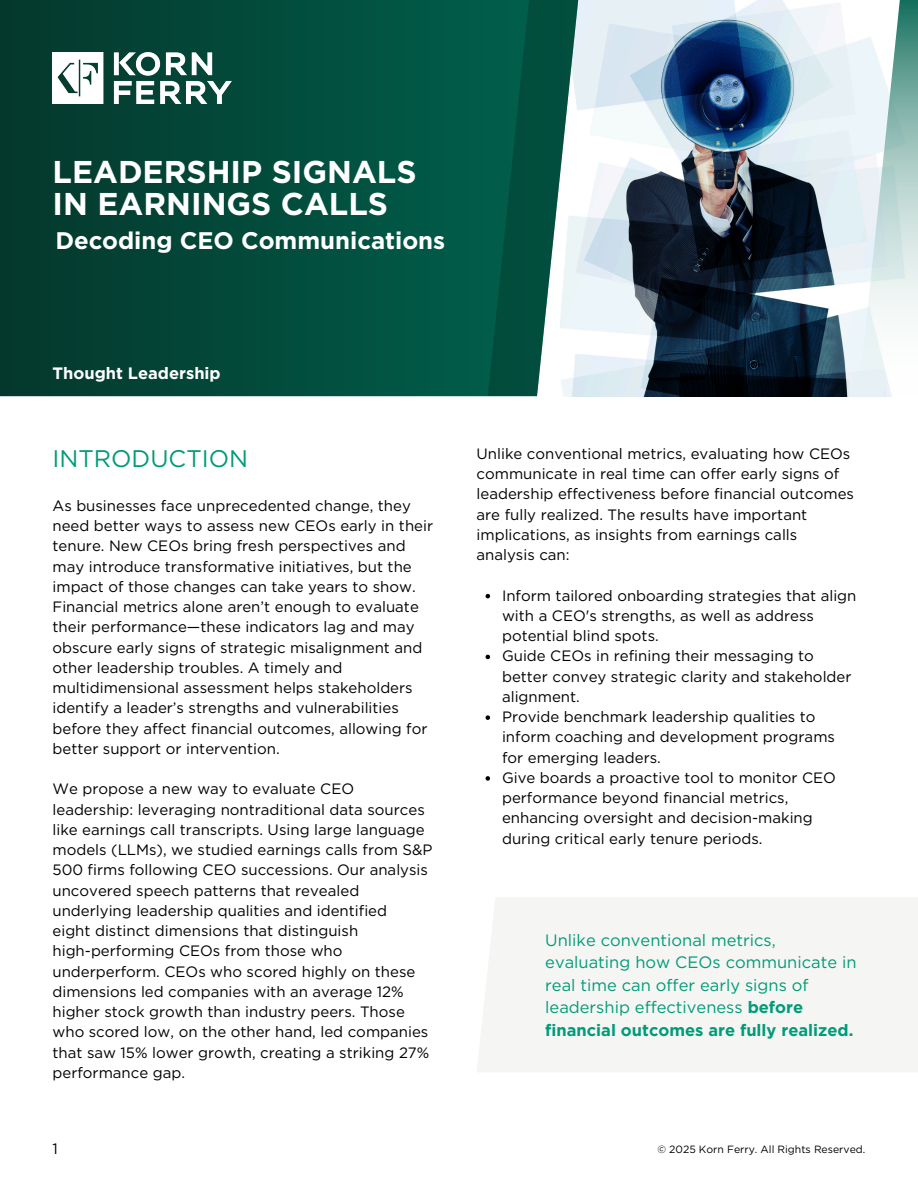
<style>
.page{position:relative;width:918px;height:1188px;background:#fff}
.page>*{position:absolute;margin:0;border:0;box-sizing:border-box;transform-origin:0 0}
.t1{font:700 31.5px/31.5px "Gotham";color:#fff}
.t2{font:700 24px "Gotham";color:#fff}
.t3{font:24px "Gotham";color:#009b77}
.t4{font:16.5px/22.5px "Gotham";color:#009b77}
.t5{font:700 16.5px "Gotham";color:#fff}
.t6{font:15px/20.2px "Gotham";color:#000}
.t7{font:10.5px "Gotham";color:#000}
.s1{font-weight:700}
</style>
<div class="page">
<img style="left:580px;top:0;width:279px;height:396px">
<svg style="left:0;top:0;width:488px;height:396px;background:#024a3b"></svg>
<svg style="left:488px;top:0;width:92px;height:396px;fill:#024e3e"></svg>
<svg style="left:859px;top:0;width:59px;height:396px"></svg>
<img style="left:53px;top:53px;width:178px;height:50px">
<svg style="left:486px;top:594px;width:4px;height:4px"></svg>
<svg style="left:486px;top:655px;width:4px;height:4px"></svg>
<svg style="left:486px;top:715px;width:4px;height:5px"></svg>
<svg style="left:486px;top:776px;width:4px;height:5px"></svg>
<div style="left:477px;top:897px;width:441px;height:176px;background:#f5f5f4"></div>
<h1 class="t1" style="left:53px;top:156px;width:366px">LEADERSHIP SIGNALS<br>IN EARNINGS CALLS</h1>
<h5 class="t2" style="left:55px;top:226px;width:391px">Decoding CEO Communications</h5>
<h3 class="t5" style="left:53px;top:363px;width:170px">Thought Leadership</h3>
<h4 class="t3" style="left:53px;top:444px;width:197px">INTRODUCTION</h4>
<h2 class="t6" style="left:53px;top:495px;width:382px">As businesses face unprecedented change, they need better ways to assess new CEOs early in their tenure. New CEOs bring fresh perspectives and may introduce transformative initiatives, but the impact of those changes can take years to show.<br>Financial metrics alone aren’t enough to evaluate their performance—these indicators lag and may obscure early signs of strategic misalignment and other leadership troubles. A timely and multidimensional assessment helps stakeholders identify a leader’s strengths and vulnerabilities before they affect financial outcomes, allowing for better support or intervention.</h2>
<h5 class="t6" style="left:53px;top:779px;width:382px">We propose a new way to evaluate CEO leadership: leveraging nontraditional data sources like earnings call transcripts. Using large language models (LLMs), we studied earnings calls from S&amp;P 500 firms following CEO successions. Our analysis uncovered speech patterns that revealed underlying leadership qualities and identified<br>eight distinct dimensions that distinguish high-performing CEOs from those who underperform. CEOs who scored highly on these dimensions led companies with an average 12% higher stock growth than industry peers. Those who scored low, on the other hand, led companies that saw 15% lower growth, creating a striking 27% performance gap.</h5>
<h5 class="t6" style="left:477px;top:443px;width:379px">Unlike conventional metrics, evaluating how CEOs communicate in real time can offer early signs of leadership effectiveness before financial outcomes are fully realized. The results have important implications, as insights from earnings calls analysis can:</h5>
<h5 class="t6" style="left:502px;top:585px;width:356px">Inform tailored onboarding strategies that align with a CEO's strengths, as well as address potential blind spots.</h5>
<h5 class="t6" style="left:502px;top:646px;width:351px">Guide CEOs in refining their messaging to better convey strategic clarity and stakeholder alignment.</h5>
<h5 class="t6" style="left:502px;top:707px;width:334px">Provide benchmark leadership qualities to inform coaching and development programs for emerging leaders.</h5>
<p class="t6" style="left:502px;top:767px;width:335px">Give boards a proactive tool to monitor CEO performance beyond financial metrics, enhancing oversight and decision-making during critical early tenure periods.</p>
<p class="t4" style="left:545px;top:928px;width:313px">Unlike conventional metrics, evaluating how CEOs communicate in real time can offer early signs of leadership effectiveness <span class="s1">before financial outcomes are fully realized.</span></p>
<h5 class="t6" style="left:53px;top:1138px;width:7px">1</h5>
<p class="t7" style="left:657px;top:1143px;width:210px">© 2025 Korn Ferry. All Rights Reserved.</p>
</div>
